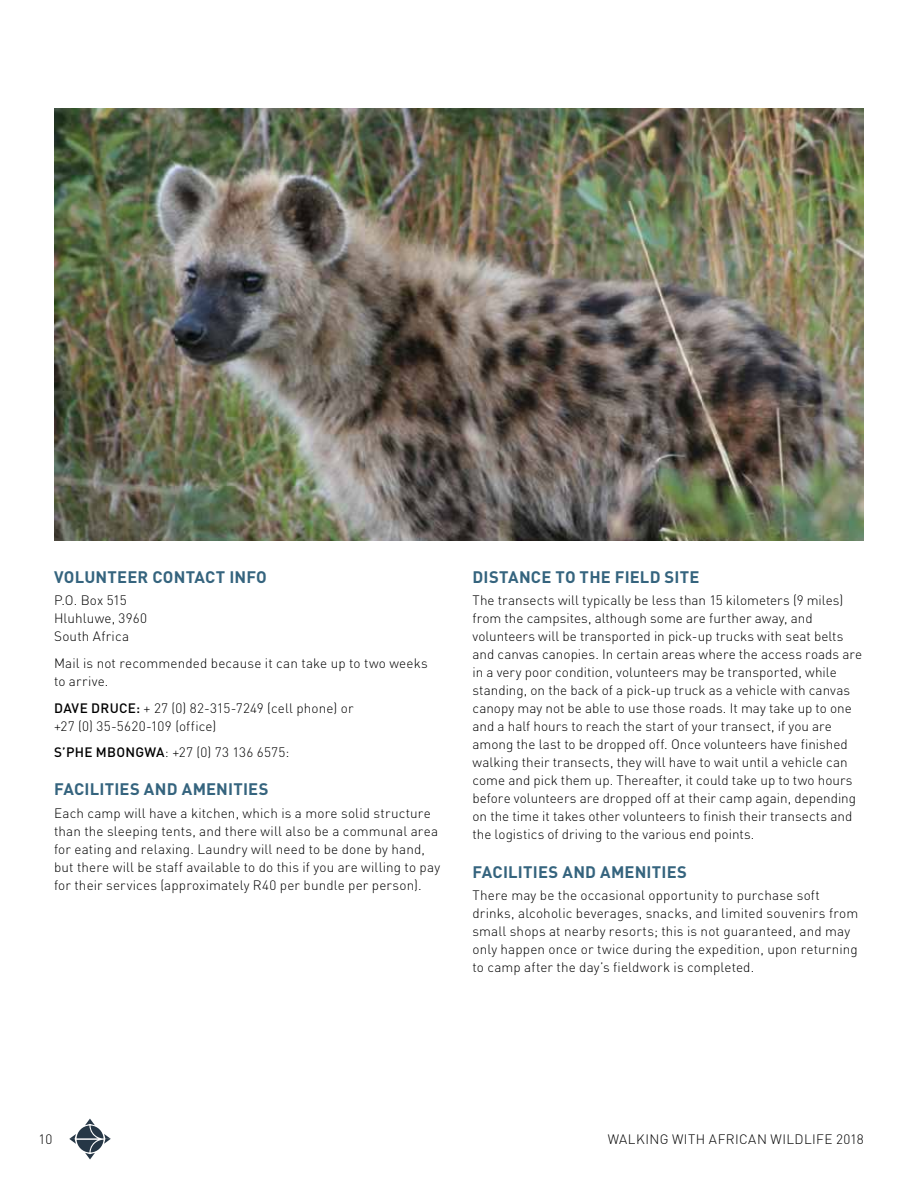
<style>
.page{position:relative;width:918px;height:1188px;background:#fff}
.page>*{position:absolute;margin:0;border:0;box-sizing:border-box;transform-origin:0 0}
.t1{font:700 16.5px "DINOT";letter-spacing:.01em;color:#35647e}
.t2{font:300 13.5px/18px "DINOT";letter-spacing:.005em;color:#000}
.t3{font:300 13.5px "DINOT";letter-spacing:.035em;color:#000}
.t4{font:300 13.5px "DINOT";letter-spacing:.025em;color:#000}
.s1{font-weight:500}
</style>
<div class="page">
<svg style="left:69px;top:1119px;width:42px;height:41px"></svg>
<img style="left:54px;top:108px;width:810px;height:433px">
<p class="t1" style="left:54px;top:564px;width:214px">VOLUNTEER CONTACT INFO</p>
<p class="t2" style="left:54px;top:590px;width:94px">P.O. Box 515<br>Hluhluwe, 3960<br>South Africa</p>
<p class="t2" style="left:54px;top:653px;width:375px">Mail is not recommended because it can take up to two weeks to arrive.</p>
<p class="t2" style="left:54px;top:698px;width:301px"><span class="s1">DAVE DRUCE:</span> + 27 (0) 82-315-7249 (cell phone) or +27 (0) 35-5620-109 (office)</p>
<p class="t4" style="left:54px;top:742px;width:237px"><span class="s1">S’PHE MBONGWA</span>: +27 (0) 73 136 6575:</p>
<p class="t1" style="left:54px;top:777px;width:216px">FACILITIES AND AMENITIES</p>
<p class="t2" style="left:54px;top:803px;width:388px">Each camp will have a kitchen, which is a more solid structure than the sleeping tents, and there will also be a communal area for eating and relaxing. Laundry will need to be done by hand, but there will be staff available to do this if you are willing to pay for their services (approximately R40 per bundle per person).</p>
<p class="t1" style="left:473px;top:564px;width:228px">DISTANCE TO THE FIELD SITE</p>
<p class="t2" style="left:472px;top:590px;width:391px">The transects will typically be less than 15 kilometers (9 miles) from the campsites, although some are further away, and volunteers will be transported in pick-up trucks with seat belts and canvas canopies. In certain areas where the access roads are in a very poor condition, volunteers may be transported, while standing, on the back of a pick-up truck as a vehicle with canvas canopy may not be able to use those roads. It may take up to one and a half hours to reach the start of your transect, if you are among the last to be dropped off. Once volunteers have finished walking their transects, they will have to wait until a vehicle can come and pick them up. Thereafter, it could take up to two hours before volunteers are dropped off at their camp again, depending on the time it takes other volunteers to finish their transects and the logistics of driving to the various end points.</p>
<p class="t1" style="left:473px;top:859px;width:216px">FACILITIES AND AMENITIES</p>
<p class="t2" style="left:472px;top:885px;width:387px">There may be the occasional opportunity to purchase soft drinks, alcoholic beverages, snacks, and limited souvenirs from small shops at nearby resorts; this is not guaranteed, and may only happen once or twice during the expedition, upon returning to camp after the day’s fieldwork is completed.</p>
<p class="t2" style="left:39px;top:1129px;width:15px">10</p>
<p class="t3" style="left:608px;top:1129px;width:258px">WALKING WITH AFRICAN WILDLIFE 2018</p>
</div>
